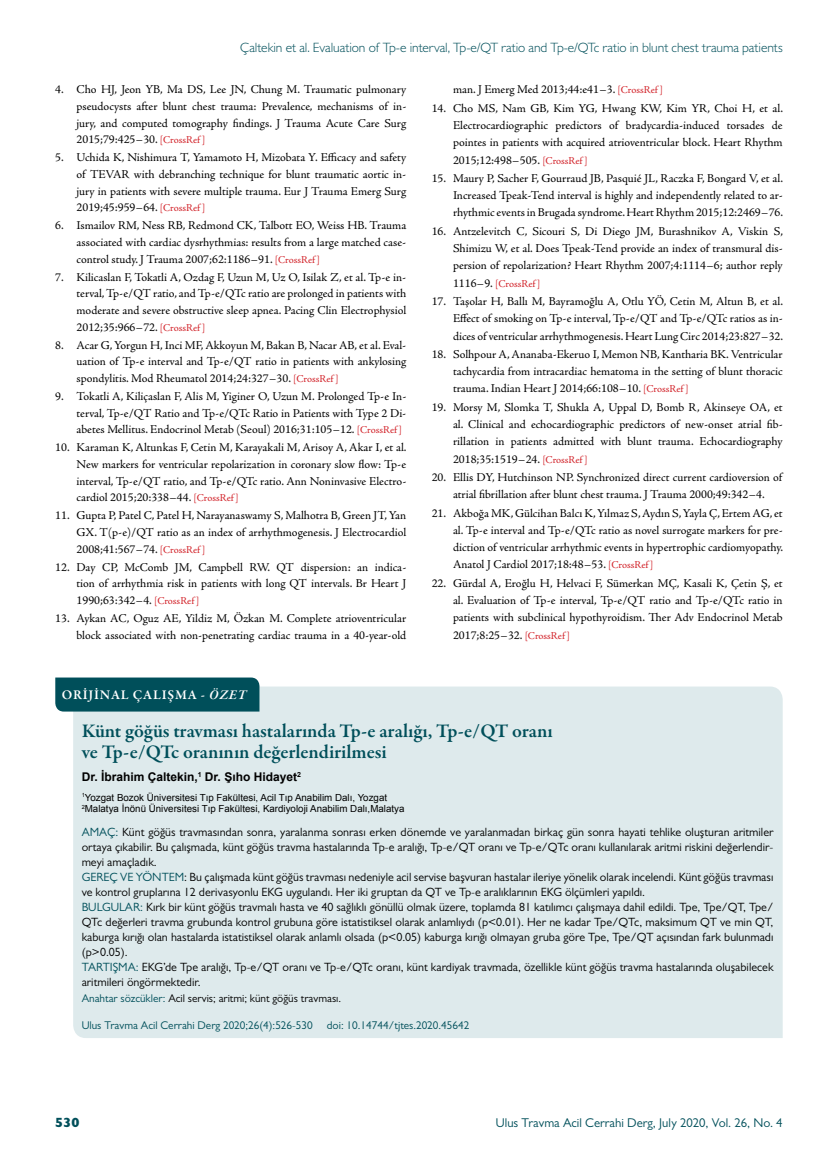
<style>
.page{position:relative;width:838px;height:1170px;background:#fff}
.page>*{position:absolute;margin:0;border:0;box-sizing:border-box;transform-origin:0 0}
.t1{font:600 19.5px/21px "Garamond Premr Pro";color:#004f5a}
.t2{font:300 13.5px "Gill Sans MT Pro";letter-spacing:-.005em;color:#004f5a}
.t3{font:600 13.5px "Garamond Premr Pro";letter-spacing:.055em;color:#fff}
.t4{font:800 13.5px "Gill Sans MT Pro";color:#004f5a}
.t5{font:12.75px "Gill Sans MT Pro";color:#004f5a}
.t6{font:12px/16.6px "Adobe Jenson Pro";color:#000;text-align:justify}
.t7{font:12px/15px "Gill Sans MT Pro";color:#000}
.t8{font:700 12px "Arial";color:#000}
.t9{font:11.25px "Gill Sans MT Pro";color:#004f5a}
.t10{font:11.25px "Gill Sans MT Pro";color:#000}
.t11{font:10.5px "Adobe Jenson Pro";letter-spacing:-.005em;color:#d2232a}
.t12{font:9.75px/11.7px "Arial";color:#000}
.s1{font-size:10.5px;color:#d2232a}
.s2{font-style:italic}
.s3{font-size:12px;color:#000}
.s4{color:#004f5a}
</style>
<div class="page">
<div style="left:73px;top:686px;width:709px;height:351px;background:#deeaec"></div>
<div style="left:55px;top:677px;width:204px;height:34px;background:#004f5a"></div>
<p class="t2" style="left:240px;top:39px;width:544px">Çaltekin et al. Evaluation of Tp-e interval, Tp-e/QT ratio and Tp-e/QTc ratio in blunt chest trauma patients</p>
<p class="t6" style="left:77px;top:81px;width:331px;text-indent:-21px">4. Cho HJ, Jeon YB, Ma DS, Lee JN, Chung M. Traumatic pulmonary pseudocysts after blunt chest trauma: Prevalence, mechanisms of in&shy;jury, and computed tomography findings. J Trauma Acute Care Surg 2015;79:425−30. <span class="s1">[CrossRef ]</span></p>
<p class="t6" style="left:77px;top:149px;width:331px;text-indent:-21px">5. Uchida K, Nishimura T, Yamamoto H, Mizobata Y. Efficacy and safety of TEVAR with debranching technique for blunt traumatic aortic in&shy;jury in patients with severe multiple trauma. Eur J Trauma Emerg Surg 2019;45:959−64. <span class="s1">[CrossRef ]</span></p>
<p class="t6" style="left:77px;top:217px;width:331px;text-indent:-21px">6. Ismailov RM, Ness RB, Redmond CK, Talbott EO, Weiss HB. Trauma associated with cardiac dysrhythmias: results from a large matched case&shy;control study. J Trauma 2007;62:1186−91. <span class="s1">[CrossRef ]</span></p>
<p class="t6" style="left:77px;top:269px;width:331px;text-indent:-21px">7. Kilicaslan F, Tokatli A, Ozdag F, Uzun M, Uz O, Isilak Z, et al. Tp-e in&shy;terval, Tp-e/QT ratio, and Tp-e/QTc ratio are prolonged in patients with moderate and severe obstructive sleep apnea. Pacing Clin Electrophysiol 2012;35:966−72. <span class="s1">[CrossRef ]</span></p>
<p class="t6" style="left:77px;top:337px;width:331px;text-indent:-21px">8. Acar G, Yorgun H, Inci MF, Akkoyun M, Bakan B, Nacar AB, et al. Eval&shy;uation of Tp-e interval and Tp-e/QT ratio in patients with ankylosing spondylitis. Mod Rheumatol 2014;24:327−30. <span class="s1">[CrossRef ]</span></p>
<p class="t6" style="left:77px;top:388px;width:331px;text-indent:-21px">9. Tokatli A, Kiliçaslan F, Alis M, Yiginer O, Uzun M. Prolonged Tp-e In&shy;terval, Tp-e/QT Ratio and Tp-e/QTc Ratio in Patients with Type 2 Di&shy;abetes Mellitus. Endocrinol Metab (Seoul) 2016;31:105−12. <span class="s1">[CrossRef ]</span></p>
<p class="t6" style="left:77px;top:439px;width:331px;text-indent:-21px">10. Karaman K, Altunkas F, Cetin M, Karayakali M, Arisoy A, Akar I, et al.<br>New markers for ventricular repolarization in coronary slow flow: Tp-e interval, Tp-e/QT ratio, and Tp-e/QTc ratio. Ann Noninvasive Electro&shy;cardiol 2015;20:338−44. <span class="s1">[CrossRef ]</span></p>
<p class="t6" style="left:77px;top:507px;width:331px;text-indent:-21px">11. Gupta P, Patel C, Patel H, Narayanaswamy S, Malhotra B, Green JT, Yan GX. T(p-e)/QT ratio as an index of arrhythmogenesis. J Electrocardiol 2008;41:567−74. <span class="s1">[CrossRef ]</span></p>
<p class="t6" style="left:77px;top:558px;width:331px;text-indent:-21px">12. Day CP, McComb JM, Campbell RW. QT dispersion: an indica&shy;tion of arrhythmia risk in patients with long QT intervals. Br Heart J 1990;63:342−4. <span class="s1">[CrossRef ]</span></p>
<p class="t6" style="left:55px;top:610px;width:352px;text-align:right">13. Aykan AC, Oguz AE, Yildiz M, Özkan M. Complete atrioventricular block associated with non-penetrating cardiac trauma in a 40-year-old</p>
<p class="t3" style="left:62px;top:687px;width:186px">ORİJİNAL ÇALIŞMA - <span class="s2">ÖZET</span></p>
<p class="t6" style="left:453px;top:81px;width:211px">man. J Emerg Med 2013;44:e41−3. <span class="s1">[CrossRef ]</span></p>
<p class="t6" style="left:453px;top:100px;width:331px;line-height:17.2px;text-indent:-21px">14. Cho MS, Nam GB, Kim YG, Hwang KW, Kim YR, Choi H, et al.<br>Electrocardiographic predictors of bradycardia-induced torsades de pointes in patients with acquired atrioventricular block. Heart Rhythm 2015;12:498−505. <span class="s1">[CrossRef ]</span></p>
<p class="t6" style="left:453px;top:170px;width:331px;line-height:17.2px;text-indent:-21px">15. Maury P, Sacher F, Gourraud JB, Pasquié JL, Raczka F, Bongard V, et al.<br>Increased Tpeak-Tend interval is highly and independently related to ar&shy;rhythmic events in Brugada syndrome. Heart Rhythm 2015;12:2469−76.</p>
<p class="t6" style="left:453px;top:223px;width:331px;line-height:17.2px;text-indent:-21px">16. Antzelevitch C, Sicouri S, Di Diego JM, Burashnikov A, Viskin S, Shimizu W, et al. Does Tpeak-Tend provide an index of transmural dis&shy;persion of repolarization? Heart Rhythm 2007;4:1114−6; author reply</p>
<p class="t11" style="left:453px;top:277px;width:89px"><span class="s3">1116−9.</span> [CrossRef ]</p>
<p class="t6" style="left:453px;top:293px;width:331px;line-height:17.2px;text-indent:-21px">17. Taşolar H, Ballı M, Bayramoğlu A, Otlu YÖ, Cetin M, Altun B, et al.<br>Effect of smoking on Tp-e interval, Tp-e/QT and Tp-e/QTc ratios as in&shy;dices of ventricular arrhythmogenesis. Heart Lung Circ 2014;23:827−32.</p>
<p class="t6" style="left:453px;top:346px;width:331px;line-height:17.2px;text-indent:-21px">18. Solhpour A, Ananaba-Ekeruo I, Memon NB, Kantharia BK. Ventricular tachycardia from intracardiac hematoma in the setting of blunt thoracic trauma. Indian Heart J 2014;66:108−10. <span class="s1">[CrossRef ]</span></p>
<p class="t6" style="left:453px;top:399px;width:331px;line-height:17.2px;text-indent:-21px">19. Morsy M, Slomka T, Shukla A, Uppal D, Bomb R, Akinseye OA, et al. Clinical and echocardiographic predictors of new-onset atrial fib&shy;rillation in patients admitted with blunt trauma. Echocardiography 2018;35:1519−24. <span class="s1">[CrossRef ]</span></p>
<p class="t6" style="left:432px;top:469px;width:352px;line-height:17.2px;text-align:center">20. Ellis DY, Hutchinson NP. Synchronized direct current cardioversion of atrial fibrillation after blunt chest trauma. J Trauma 2000;49:342−4.</p>
<p class="t6" style="left:453px;top:504px;width:331px;line-height:17.2px;text-indent:-21px">21. Akboğa MK, Gülcihan Balcı K, Yılmaz S, Aydın S, Yayla Ç, Ertem AG, et al. Tp-e interval and Tp-e/QTc ratio as novel surrogate markers for pre&shy;diction of ventricular arrhythmic events in hypertrophic cardiomyopathy.<br>Anatol J Cardiol 2017;18:48−53. <span class="s1">[CrossRef ]</span></p>
<p class="t6" style="left:453px;top:574px;width:331px;line-height:17.2px;text-indent:-21px">22. Gürdal A, Eroğlu H, Helvaci F, Sümerkan MÇ, Kasali K, Çetin Ş, et al. Evaluation of Tp-e interval, Tp-e/QT ratio and Tp-e/QTc ratio in patients with subclinical hypothyroidism. Ther Adv Endocrinol Metab 2017;8:25−32. <span class="s1">[CrossRef ]</span></p>
<h1 class="t1" style="left:82px;top:720px;width:472px">Künt göğüs travması hastalarında Tp-e aralığı, Tp-e/QT oranı ve Tp-e/QTc oranının değerlendirilmesi</h1>
<p class="t8" style="left:82px;top:768px;width:221px">Dr. İbrahim Çaltekin,<sup>1</sup> Dr. Şıho Hidayet<sup>2</sup></p>
<p class="t12" style="left:82px;top:791px;width:324px"><sup>1</sup>Yozgat Bozok Üniversitesi Tıp Fakültesi, Acil Tıp Anabilim Dalı, Yozgat<br><sup>2</sup>Malatya İnönü Üniversitesi Tıp Fakültesi, Kardiyoloji Anabilim Dalı,Malatya</p>
<p class="t7" style="left:82px;top:824px;width:693px"><span class="s4">AMAÇ:</span> Künt göğüs travmasından sonra, yaralanma sonrası erken dönemde ve yaralanmadan birkaç gün sonra hayati tehlike oluşturan aritmiler ortaya çıkabilir. Bu çalışmada, künt göğüs travma hastalarında Tp-e aralığı, Tp-e/QT oranı ve Tp-e/QTc oranı kullanılarak aritmi riskini değerlendir&shy;meyi amaçladık.<br><span class="s4">GEREÇ VE YÖNTEM</span>: Bu çalışmada künt göğüs travması nedeniyle acil servise başvuran hastalar ileriye yönelik olarak incelendi. Künt göğüs travması ve kontrol gruplarına 12 derivasyonlu EKG uygulandı. Her iki gruptan da QT ve Tp-e aralıklarının EKG ölçümleri yapıldı.<br><span class="s4">BULGULAR:</span> Kırk bir künt göğüs travmalı hasta ve 40 sağlıklı gönüllü olmak üzere, toplamda 81 katılımcı çalışmaya dahil edildi. Tpe, Tpe/QT, Tpe/ QTc değerleri travma grubunda kontrol grubuna göre istatistiksel olarak anlamlıydı (p&lt;0.01). Her ne kadar Tpe/QTc, maksimum QT ve min QT, kaburga kırığı olan hastalarda istatistiksel olarak anlamlı olsada (p&lt;0.05) kaburga kırığı olmayan gruba göre Tpe, Tpe/QT açısından fark bulunmadı (p&gt;0.05).<br><span class="s4">TARTIŞMA:</span> EKG’de Tpe aralığı, Tp-e/QT oranı ve Tp-e/QTc oranı, künt kardiyak travmada, özellikle künt göğüs travma hastalarında oluşabilecek aritmileri öngörmektedir.</p>
<p class="t10" style="left:82px;top:991px;width:261px"><span class="s4">Anahtar sözcükler:</span> Acil servis; aritmi; künt göğüs travması.</p>
<p class="t9" style="left:82px;top:1018px;width:232px">Ulus Travma Acil Cerrahi Derg 2020;26(4):526-530</p>
<p class="t9" style="left:327px;top:1018px;width:144px">doi: 10.14744/tjtes.2020.45642</p>
<p class="t4" style="left:55px;top:1114px;width:26px">530</p>
<p class="t5" style="left:496px;top:1115px;width:288px">Ulus Travma Acil Cerrahi Derg, July 2020, Vol. 26, No. 4</p>
</div>
